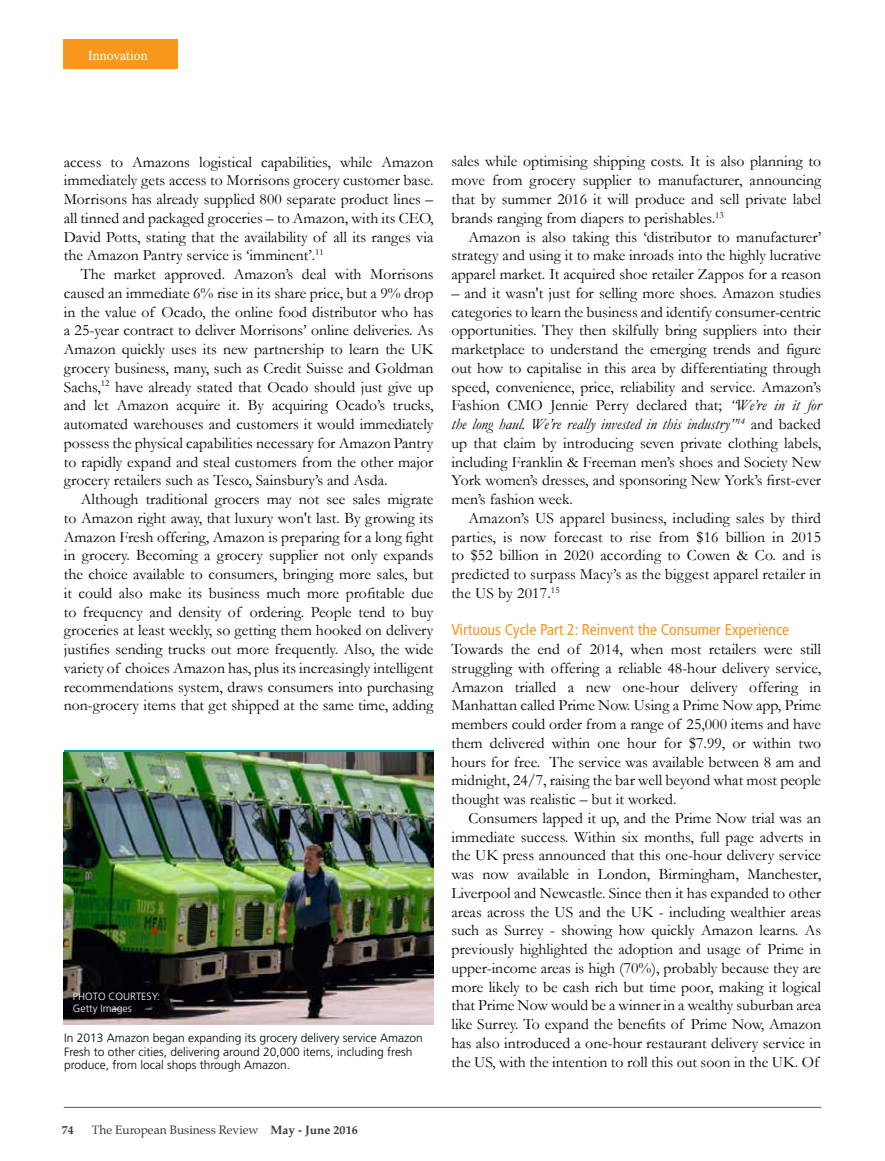
<style>
.page{position:relative;width:885px;height:1161px;background:#fff}
.page>*{position:absolute;margin:0;border:0;box-sizing:border-box;transform-origin:0 0}
.t1{font:15.75px/18.8px "Garamond";color:#000;text-align:justify}
.t2{font:condensed 15.75px "Frutiger";color:#f8981d}
.t3{font:500 13.5px "Magazine MF";color:#fff}
.t4{font:300 12px/13.5px "Frutiger";color:#000}
.t5{font:12px "Palatino";color:#383839}
.t6{font:700 12px "Palatino";color:#383839}
.t7{font:300 10.5px/12px "Frutiger";color:#fff}
.s1{font-style:italic}
.s2{font-weight:700}
</style>
<div class="page">
<hr style="left:64px;top:1107px;width:757px;height:1px;background:#58595b">
<img style="left:64px;top:752px;width:369px;height:272px">
<div style="left:63px;top:39px;width:114px;height:30px;background:#f8981d"></div>
<p class="t3" style="left:88px;top:47px;width:61px">Innovation</p>
<p class="t1" style="left:64px;top:152px;width:371px">access to Amazons logistical capabilities, while Amazon immediately gets access to Morrisons grocery customer base.<br>Morrisons has already supplied 800 separate product lines – all tinned and packaged groceries – to Amazon, with its CEO, David Potts, stating that the availability of all its ranges via the Amazon Pantry service is ‘imminent’.<sup>11</sup></p>
<p class="t1" style="left:64px;top:264px;width:371px;text-indent:17px">The market approved. Amazon’s deal with Morrisons caused an immediate 6% rise in its share price, but a 9% drop in the value of Ocado, the online food distributor who has a 25-year contract to deliver Morrisons’ online deliveries. As Amazon quickly uses its new partnership to learn the UK grocery business, many, such as Credit Suisse and Goldman Sachs,<sup>12</sup> have already stated that Ocado should just give up and let Amazon acquire it. By acquiring Ocado’s trucks, automated warehouses and customers it would immediately possess the physical capabilities necessary for Amazon Pantry to rapidly expand and steal customers from the other major grocery retailers such as Tesco, Sainsbury’s and Asda.</p>
<p class="t1" style="left:64px;top:489px;width:371px;text-indent:17px">Although traditional grocers may not see sales migrate to Amazon right away, that luxury won't last. By growing its Amazon Fresh offering, Amazon is preparing for a long fight in grocery. Becoming a grocery supplier not only expands the choice available to consumers, bringing more sales, but it could also make its business much more profitable due to frequency and density of ordering. People tend to buy groceries at least weekly, so getting them hooked on delivery justifies sending trucks out more frequently. Also, the wide variety of choices Amazon has, plus its increasingly intelligent recommendations system, draws consumers into purchasing non-grocery items that get shipped at the same time, adding</p>
<p class="t7" style="left:73px;top:991px;width:89px">PHOTO COURTESY:<br>Getty Images</p>
<p class="t4" style="left:64px;top:1031px;width:360px">In 2013 Amazon began expanding its grocery delivery service Amazon<br>Fresh to other cities, delivering around 20,000 items, including fresh produce, from local shops through Amazon.</p>
<p class="t1" style="left:451px;top:152px;width:371px">sales while optimising shipping costs. It is also planning to move from grocery supplier to manufacturer, announcing that by summer 2016 it will produce and sell private label brands ranging from diapers to perishables.<sup>13</sup></p>
<p class="t1" style="left:451px;top:227px;width:371px;text-indent:17px">Amazon is also taking this ‘distributor to manufacturer’ strategy and using it to make inroads into the highly lucrative apparel market. It acquired shoe retailer Zappos for a reason</p>
<p class="t1" style="left:451px;top:283px;width:371px">– and it wasn't just for selling more shoes. Amazon studies categories to learn the business and identify consumer-centric opportunities. They then skilfully bring suppliers into their marketplace to understand the emerging trends and figure out how to capitalise in this area by differentiating through speed, convenience, price, reliability and service. Amazon’s Fashion CMO Jennie Perry declared that; <span class="s1">“We’re in it for the long haul. We’re really invested in this industry”</span><sup>14</sup> and backed up that claim by introducing seven private clothing labels, including Franklin &amp; Freeman men’s shoes and Society New York women’s dresses, and sponsoring New York’s first-ever men’s fashion week.</p>
<p class="t1" style="left:451px;top:508px;width:371px;text-indent:17px">Amazon’s US apparel business, including sales by third parties, is now forecast to rise from $16 billion in 2015 to $52 billion in 2020 according to Cowen &amp; Co. and is predicted to surpass Macy’s as the biggest apparel retailer in the US by 2017.<sup>15</sup></p>
<p class="t2" style="left:451px;top:621px;width:339px">Virtuous Cycle Part 2: Reinvent the Consumer Experience</p>
<p class="t1" style="left:451px;top:639px;width:371px">Towards the end of 2014, when most retailers were still struggling with offering a reliable 48-hour delivery service, Amazon trialled a new one-hour delivery offering in Manhattan called Prime Now. Using a Prime Now app, Prime members could order from a range of 25,000 items and have them delivered within one hour for $7.99, or within two hours for free. The service was available between 8 am and midnight, 24/7, raising the bar well beyond what most people thought was realistic – but it worked.</p>
<p class="t1" style="left:451px;top:808px;width:371px;text-indent:17px">Consumers lapped it up, and the Prime Now trial was an immediate success. Within six months, full page adverts in the UK press announced that this one-hour delivery service was now available in London, Birmingham, Manchester, Liverpool and Newcastle. Since then it has expanded to other areas across the US and the UK - including wealthier areas such as Surrey - showing how quickly Amazon learns. As previously highlighted the adoption and usage of Prime in upper-income areas is high (70%), probably because they are more likely to be cash rich but time poor, making it logical that Prime Now would be a winner in a wealthy suburban area like Surrey. To expand the benefits of Prime Now, Amazon has also introduced a one-hour restaurant delivery service in the US, with the intention to roll this out soon in the UK. Of</p>
<p class="t6" style="left:62px;top:1120px;width:13px">74</p>
<p class="t5" style="left:92px;top:1120px;width:267px">The European Business Review <span class="s2">May - June 2016</span></p>
</div>
